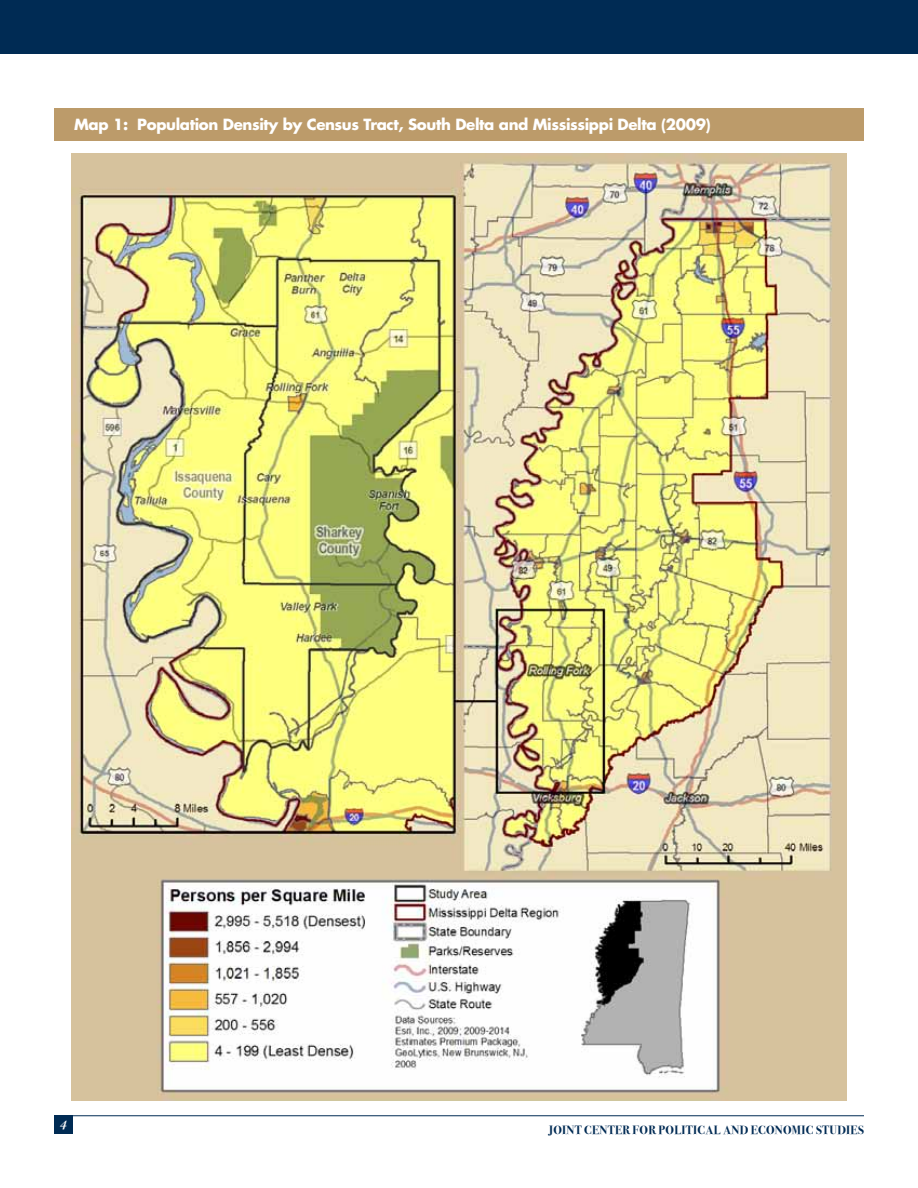
<style>
.page{position:relative;width:918px;height:1188px;background:#fff}
.page>*{position:absolute;margin:0;border:0;box-sizing:border-box;transform-origin:0 0}
.t1{font:700 15px "Futura Std";letter-spacing:-.025em;color:#fff}
.t2{font:italic 600 13.5px "Garamond Premr Pro";color:#fff}
.t3{font:12px "Bodoni Svty Two ITCTT Bold";letter-spacing:.025em;color:#002b54}
</style>
<div class="page">
<div style="left:54px;top:1115px;width:19px;height:19px;background:#002b54"></div>
<div style="left:0;top:0;width:918px;height:54px;background:#002b54"></div>
<hr style="left:54px;top:1115px;width:810px;height:1px;background:#002b54">
<div style="left:54px;top:108px;width:810px;height:32px;background:#bc9b6a"></div>
<img style="left:72px;top:153px;width:774px;height:947px">
<p class="t1" style="left:74px;top:115px;width:638px">Map 1: Population Density by Census Tract, South Delta and Mississippi Delta (2009)</p>
<p class="t2" style="left:60px;top:1117px;width:8px">4</p>
<p class="t3" style="left:548px;top:1120px;width:317px">JOINT CENTER FOR POLITICAL AND ECONOMIC STUDIES</p>
</div>
